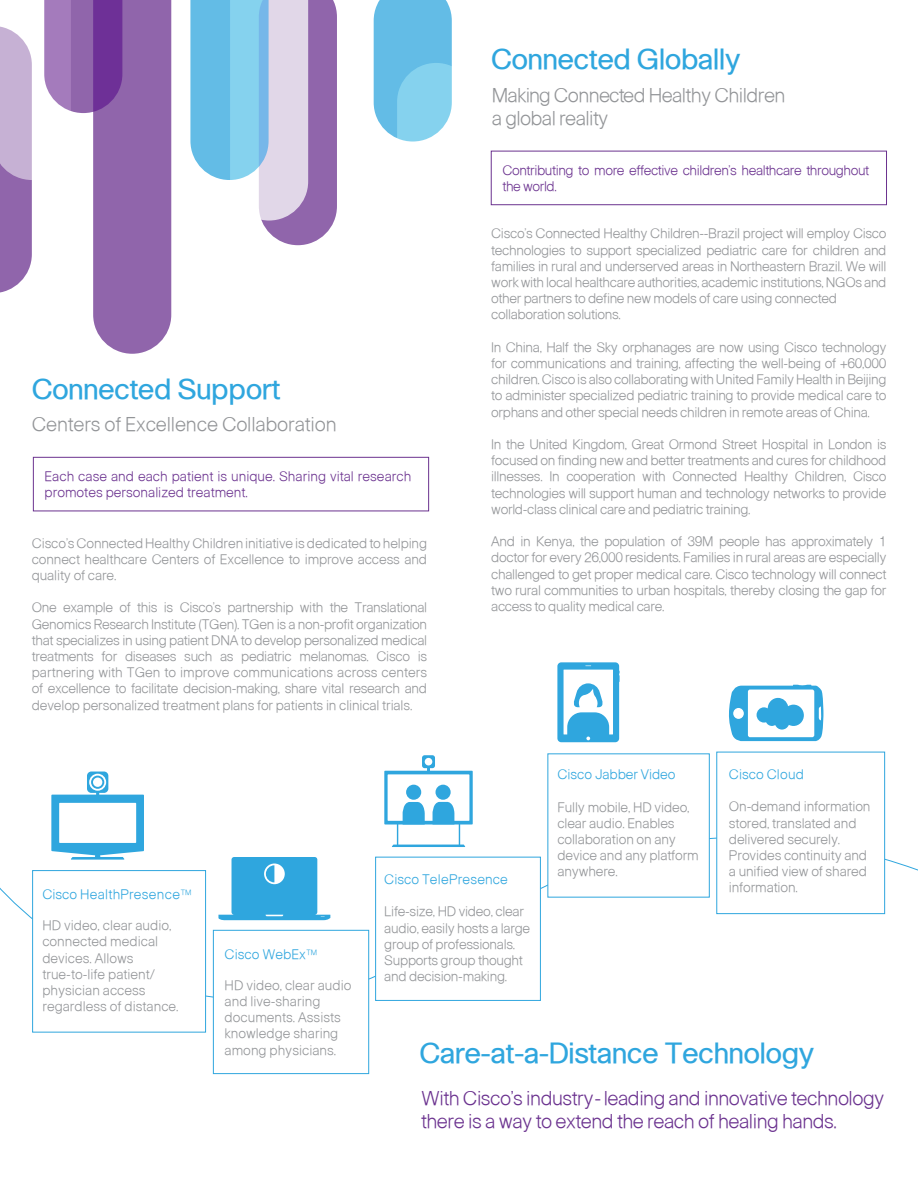
<style>
.page{position:relative;width:918px;height:1188px;background:#fff}
.page>*{position:absolute;margin:0;border:0;box-sizing:border-box;transform-origin:0 0}
.t1{font:28.5px "Ciscoregular";letter-spacing:-.025em;color:#2fa6de}
.t2{font:19.5px/23.4px "Ciscolight";letter-spacing:-.025em;color:#6b328f}
.t3{font:19.5px/23.4px "Ciscolight";letter-spacing:-.03em;color:#939598}
.t4{font:19.5px "Ciscolight";letter-spacing:-.01em;color:#939598}
.t5{font:13.5px/16.2px "Ciscolight";letter-spacing:-.02em;color:#939598;text-align:justify}
.t6{font:13.5px/16.2px "Ciscolight";color:#939598}
.t7{font:13.5px/16.2px "Ciscolight";color:#6b328f}
.t8{font:13.5px/16.2px "Ciscolight";letter-spacing:-.03em;color:#6b328f}
.t9{font:13.5px "Ciscolight";color:#2fa6de}
.t10{font:13.5px "Ciscolight";letter-spacing:.02em;color:#2fa6de}
</style>
<div class="page">
<svg style="left:0;top:703px;width:918px;height:299px"></svg>
<div style="left:33px;top:457px;width:396px;height:54px;border:1px solid #6b328f"></div>
<div style="left:491px;top:151px;width:396px;height:54px;border:1px solid #6b328f"></div>
<svg style="left:51px;top:772px;width:93px;height:88px"></svg>
<div style="left:32px;top:870px;width:174px;height:163px;background:#fff;border:1px solid #2fa6de"></div>
<svg style="left:218px;top:857px;width:112px;height:64px"></svg>
<div style="left:213px;top:930px;width:156px;height:144px;background:#fff;border:1px solid #2fa6de"></div>
<div style="left:375px;top:857px;width:166px;height:144px;background:#fff;border:1px solid #2fa6de"></div>
<svg style="left:384px;top:755px;width:89px;height:92px"></svg>
<svg style="left:557px;top:662px;width:63px;height:80px"></svg>
<div style="left:547px;top:753px;width:163px;height:145px;background:#fff"></div>
<div style="left:716px;top:752px;width:169px;height:162px;background:#fff;border:1px solid #2fa6de"></div>
<svg style="left:726px;top:685px;width:97px;height:56px"></svg>
<div style="left:374px;top:0;width:78px;height:138px;background:#63bce6"></div>
<svg style="left:397px;top:63px;width:78px;height:160px"></svg>
<svg style="left:190px;top:0;width:147px;height:245px"></svg>
<svg style="left:0;top:0;width:171px;height:354px"></svg>
<h1 class="t1" style="left:491px;top:42px;width:251px">Connected Globally</h1>
<h1 class="t1" style="left:32px;top:372px;width:250px">Connected Support</h1>
<h2 class="t4" style="left:32px;top:413px;width:306px">Centers of Excellence Collaboration</h2>
<p class="t7" style="left:45px;top:468px;width:368px">Each case and each patient is unique. Sharing vital research promotes personalized treatment.</p>
<p class="t5" style="left:32px;top:534px;width:397px">Cisco’s Connected Healthy Children initiative is dedicated to helping connect healthcare Centers of Excellence to improve access and quality of care.</p>
<p class="t5" style="left:32px;top:599px;width:397px">One example of this is Cisco’s partnership with the Translational Genomics Research Institute (TGen). TGen is a non-profit organization that specializes in using patient DNA to develop personalized medical treatments for diseases such as pediatric melanomas. Cisco is partnering with TGen to improve communications across centers of excellence to facilitate decision-making, share vital research and develop personalized treatment plans for patients in clinical trials.</p>
<h2 class="t3" style="left:492px;top:83px;width:295px">Making Connected Healthy Children a global reality</h2>
<p class="t8" style="left:502px;top:161px;width:368px">Contributing to more effective children’s healthcare throughout the world.</p>
<p class="t5" style="left:491px;top:225px;width:397px;text-align:left">Cisco’s Connected Healthy Children--Brazil project will employ Cisco technologies to support specialized pediatric care for children and families in rural and underserved areas in Northeastern Brazil. We will work with local healthcare authorities, academic institutions, NGOs and other partners to define new models of care using connected collaboration solutions.</p>
<p class="t5" style="left:491px;top:339px;width:397px">In China, Half the Sky orphanages are now using Cisco technology for communications and training, affecting the well-being of +60,000 children. Cisco is also collaborating with United Family Health in Beijing to administer specialized pediatric training to provide medical care to orphans and other special needs children in remote areas of China.</p>
<p class="t5" style="left:491px;top:436px;width:397px">In the United Kingdom, Great Ormond Street Hospital in London is focused on finding new and better treatments and cures for childhood illnesses. In cooperation with Connected Healthy Children, Cisco technologies will support human and technology networks to provide world-class clinical care and pediatric training.</p>
<p class="t5" style="left:491px;top:533px;width:397px">And in Kenya, the population of 39M people has approximately 1 doctor for every 26,000 residents. Families in rural areas are especially challenged to get proper medical care. Cisco technology will connect two rural communities to urban hospitals, thereby closing the gap for access to quality medical care.</p>
<p class="t10" style="left:42px;top:886px;width:151px">Cisco HealthPresence<sup>TM</sup></p>
<p class="t6" style="left:42px;top:917px;width:138px">HD video, clear audio, connected medical devices. Allows true-to-life patient/ physician access regardless of distance.</p>
<p class="t9" style="left:225px;top:946px;width:94px">Cisco WebEx<sup>TM</sup></p>
<p class="t6" style="left:225px;top:977px;width:128px">HD video, clear audio and live-sharing documents. Assists knowledge sharing among physicians.</p>
<p class="t9" style="left:384px;top:871px;width:125px">Cisco TelePresence</p>
<p class="t5" style="left:384px;top:903px;width:148px;text-align:left">Life-size, HD video, clear audio, easily hosts a large group of professionals.<br>Supports group thought and decision-making.</p>
<p class="t9" style="left:557px;top:766px;width:120px">Cisco Jabber Video</p>
<p class="t5" style="left:557px;top:798px;width:143px;text-align:left">Fully mobile, HD video, clear audio. Enables collaboration on any device and any platform anywhere.</p>
<p class="t9" style="left:729px;top:766px;width:77px">Cisco Cloud</p>
<p class="t5" style="left:729px;top:798px;width:143px;text-align:left">On-demand information stored, translated and delivered securely.<br>Provides continuity and a unified view of shared information.</p>
<h1 class="t1" style="left:420px;top:1036px;width:396px">Care-at-a-Distance Technology</h1>
<h2 class="t2" style="left:421px;top:1086px;width:465px">With Cisco’s industry- leading and innovative technology there is a way to extend the reach of healing hands.</h2>
</div>
